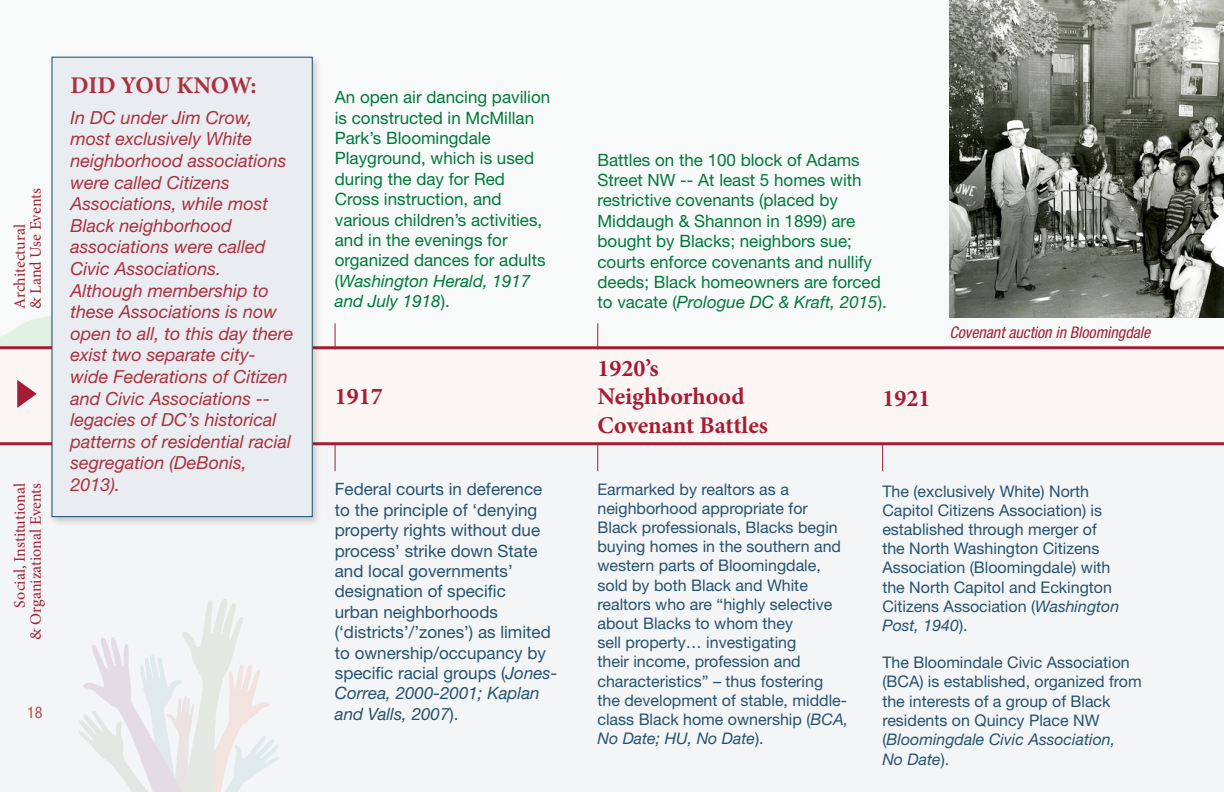
<style>
.page{position:relative;width:1224px;height:792px;background:#fff}
.page>*{position:absolute;margin:0;border:0;box-sizing:border-box;transform-origin:0 0}
.t1{font:700 24px "Minion Pro";color:#a51d35}
.DidYouKnow_LeftAlign{font:700 24px "Minion Pro";letter-spacing:-.01em;color:#aa313f}
.DidYouKnow_FactLeftA{font:italic 18px/21.6px "Helvetica Neue LT Std";color:#aa313f}
.TIMELINE_ARCHITECTUR{font:17px/20.4px "Helvetica Neue LT Std";color:#00783e}
.tIMELINE_SOCIAL{font:17px/20.4px "Helvetica Neue LT Std";color:#26526f}
.tIMELINE_SOCIAL-2{font:16px/19.2px "Helvetica Neue LT Std";color:#26526f}
.t2{font:16px/16px "Minion Pro";color:#a51d35;text-align:right}
.t3{font:italic condensed 16px "Helvetica Neue LT Std";color:#a51d35}
.t4{font:16px/16px "Minion Pro";letter-spacing:-.005em;color:#a41e35}
.t5{font:condensed 16px "Helvetica Neue LT Std";color:#ad5150}
.s1{font-style:italic}
</style>
<div class="page">
<div style="left:0;top:444px;width:1224px;height:348px;background:#f3f5f6"></div>
<div style="left:0;top:0;width:1224px;height:348px;background:#f7faf8"></div>
<svg style="left:0;top:316px;width:49px;height:30px"></svg>
<svg style="left:79px;top:599px;width:200px;height:193px"></svg>
<div style="left:0;top:348px;width:1224px;height:96px;background:#fbf6f4"></div>
<hr style="left:0;top:346px;width:1224px;height:3px;background:#a51d35">
<hr style="left:0;top:442px;width:1224px;height:3px;background:#a51d35">
<svg style="left:17px;top:380px;width:20px;height:28px"></svg>
<svg style="left:335px;top:323px;width:1px;height:24px"></svg>
<svg style="left:597px;top:323px;width:1px;height:24px"></svg>
<svg style="left:335px;top:445px;width:1px;height:26px"></svg>
<svg style="left:597px;top:445px;width:1px;height:26px"></svg>
<svg style="left:882px;top:445px;width:1px;height:26px"></svg>
<img style="left:949px;top:0;width:275px;height:317px">
<div style="left:49px;top:54px;width:273px;height:473px;background:#231f20;opacity:.2"></div>
<div style="left:52px;top:57px;width:260px;height:460px;background:#e9ecf0"></div>
<div style="left:52px;top:57px;width:261px;height:460px;border:1px solid #164967"></div>
<p class="t4" style="left:12px;top:309px;width:122px;rotate:-90deg">Architectural<br>&amp; Land Use Events</p>
<p class="t2" style="left:12px;top:640px;width:158px;rotate:-90deg">Social, Institutional<br>&amp; Organizational Events</p>
<p class="DidYouKnow_LeftAlign" style="left:70px;top:69px;width:188px">DID YOU KNOW:</p>
<p class="DidYouKnow_FactLeftA" style="left:70px;top:106px;width:225px">In DC under Jim Crow, most exclusively White neighborhood associations were called Citizens<br>Associations, while most<br>Black neighborhood associations were called<br>Civic Associations.<br>Although membership to these Associations is now open to all, to this day there exist two separate city&shy;wide Federations of Citizen and Civic Associations -- legacies of DC’s historical patterns of residential racial segregation (DeBonis,<br>2013).</p>
<p class="t5" style="left:27px;top:703px;width:17px">18</p>
<p class="TIMELINE_ARCHITECTUR" style="left:335px;top:87px;width:217px">An open air dancing pavilion is constructed in McMillan<br>Park’s Bloomingdale<br>Playground, which is used during the day for Red<br>Cross instruction, and various children’s activities, and in the evenings for organized dances for adults (<span class="s1">Washington Herald, 1917 and July 1918</span>).</p>
<p class="t1" style="left:335px;top:379px;width:49px">1917</p>
<p class="TIMELINE_ARCHITECTUR" style="left:598px;top:149px;width:291px">Battles on the 100 block of Adams Street NW -- At least 5 homes with restrictive covenants (placed by Middaugh &amp; Shannon in 1899) are bought by Blacks; neighbors sue; courts enforce covenants and nullify deeds; Black homeowners are forced to vacate (<span class="s1">Prologue DC &amp; Kraft, 2015</span>).</p>
<p class="t1" style="left:598px;top:351px;width:63px">1920’s</p>
<p class="t1" style="left:598px;top:380px;width:149px">Neighborhood</p>
<p class="t1" style="left:598px;top:409px;width:172px">Covenant Battles</p>
<p class="t1" style="left:882px;top:382px;width:49px">1921</p>
<p class="t3" style="left:949px;top:323px;width:202px">Covenant auction in Bloomingdale</p>
<p class="tIMELINE_SOCIAL" style="left:335px;top:479px;width:224px">Federal courts in deference to the principle of ‘denying property rights without due process’ strike down State and local governments’ designation of specific<br>urban neighborhoods (‘districts’/’zones’) as limited to ownership/occupancy by specific racial groups (<span class="s1">Jones-<br>Correa, 2000-2001; Kaplan and Valls, 2007</span>).</p>
<p class="tIMELINE_SOCIAL-2" style="left:598px;top:479px;width:252px">Earmarked by realtors as a neighborhood appropriate for<br>Black professionals, Blacks begin buying homes in the southern and western parts of Bloomingdale, sold by both Black and White realtors who are “highly selective about Blacks to whom they<br>sell property… investigating<br>their income, profession and characteristics” – thus fostering the development of stable, middle&shy;class Black home ownership (<span class="s1">BCA,<br>No Date; HU, No Date</span>).</p>
<p class="tIMELINE_SOCIAL-2" style="left:882px;top:481px;width:239px">The (exclusively White) North<br>Capitol Citizens Association) is established through merger of the North Washington Citizens<br>Association (Bloomingdale) with the North Capitol and Eckington<br>Citizens Association (<span class="s1">Washington<br>Post, 1940</span>).</p>
<p class="tIMELINE_SOCIAL-2" style="left:882px;top:653px;width:261px">The Bloomindale Civic Association (BCA) is established, organized from the interests of a group of Black residents on Quincy Place NW (<span class="s1">Bloomingdale Civic Association,<br>No Date</span>).</p>
</div>
